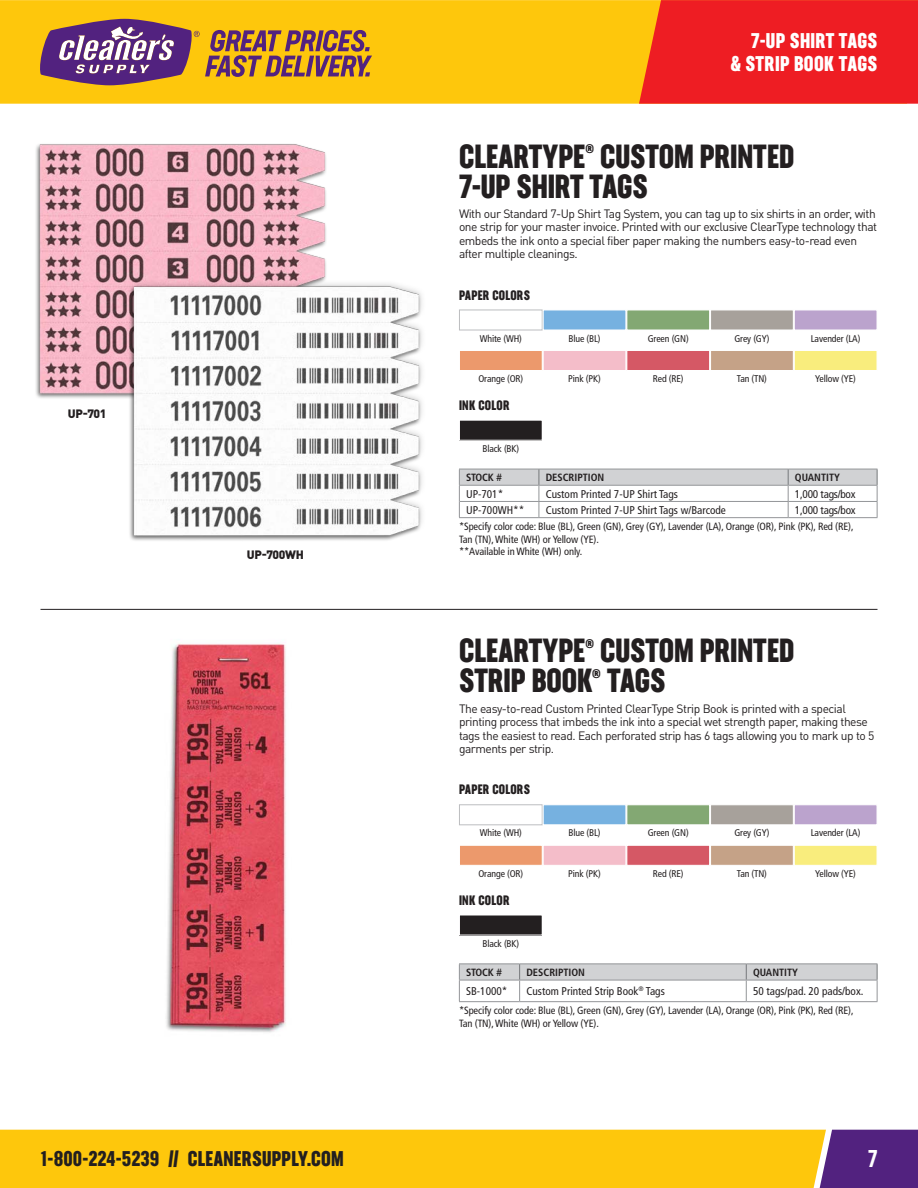
<style>
.page{position:relative;width:918px;height:1188px;background:#fff}
.page>*{position:absolute;margin:0;border:0;box-sizing:border-box;transform-origin:0 0}
.Feature_Headline{font:700 33px/30px "Neusa Next CS Compact";letter-spacing:-.005em;color:#231f20}
.t1{font:500 24px "Neusa Next CS Compact";color:#fff}
.t2{font:700 21px "Neusa Next CS Compact";letter-spacing:.01em;color:#231f20}
.t3{font:700 21px/22.5px "Neusa Next CS Compact";letter-spacing:.015em;color:#fff;text-align:right}
.Product_Name_Price_Box{font:700 13.5px "Neusa Next CS Compact";letter-spacing:.015em;color:#231f20}
.Feature_Headline-2{font:12px/13.5px "DINOT";letter-spacing:-.04em;color:#231f20}
.Product_Name_Price_Box-2{font:900 12px "DINOT";letter-spacing:-.03em;color:#231f20}
.Chart_Copy{font:condensed 11.25px "Frutiger LT Std";color:#231f20}
.Chart_Copy-2{font:condensed 11.25px "Frutiger LT Std";letter-spacing:-.02em;color:#231f20}
.Chart_Legal{font:condensed 10.5px/12.6px "Frutiger LT Std";letter-spacing:-.01em;color:#231f20}
.Chart_Header{font:700 condensed 10.5px "Frutiger LT Std";color:#231f20}
.Chart_Legal-2{font:condensed 9.75px "Frutiger LT Std";letter-spacing:-.01em;color:#231f20}
</style>
<div class="page">
<div style="left:0;top:0;width:639px;height:104px;background:#fec70c"></div>
<svg style="left:40px;top:19px;width:332px;height:66px;background:#ad7d52"></svg>
<div style="left:826px;top:1130px;width:92px;height:58px;background:#52227f"></div>
<div style="left:0;top:1130px;width:826px;height:58px;background:#fec70c"></div>
<div style="left:639px;top:0;width:279px;height:104px;background:#ee1d23"></div>
<svg style="left:459px;top:469px;width:419px;height:49px"></svg>
<hr style="left:788px;top:501px;width:89px;height:1px;background:#939598">
<hr style="left:788px;top:517px;width:89px;height:1px;background:#939598">
<hr style="left:459px;top:963px;width:61px;height:1px;background:#939598">
<hr style="left:520px;top:963px;width:226px;height:1px;background:#939598">
<hr style="left:746px;top:963px;width:131px;height:1px;background:#939598">
<svg style="left:459px;top:964px;width:419px;height:38px"></svg>
<hr style="left:746px;top:1001px;width:131px;height:1px;background:#939598">
<div style="left:459px;top:420px;width:83px;height:20px;background:#231f20"></div>
<div style="left:459px;top:309px;width:84px;height:21px;background:#fff;border:1px solid #bcbdc0"></div>
<div style="left:543px;top:309px;width:83px;height:21px;background:#76b1e0;border:1px solid #fff"></div>
<div style="left:626px;top:309px;width:84px;height:21px;background:#83a873;border:1px solid #fff"></div>
<div style="left:710px;top:309px;width:84px;height:21px;background:#a7a19b;border:1px solid #fff"></div>
<div style="left:794px;top:309px;width:83px;height:21px;background:#bba3cd;border:1px solid #fff"></div>
<div style="left:459px;top:350px;width:84px;height:21px;background:#ec996c;border:1px solid #fff"></div>
<div style="left:543px;top:350px;width:83px;height:21px;background:#f4bdc9;border:1px solid #fff"></div>
<div style="left:626px;top:350px;width:84px;height:21px;background:#d55865;border:1px solid #fff"></div>
<div style="left:710px;top:350px;width:84px;height:21px;background:#c5a287;border:1px solid #fff"></div>
<div style="left:794px;top:350px;width:83px;height:21px;background:#f9ed7d;border:1px solid #fff"></div>
<div style="left:459px;top:915px;width:83px;height:20px;background:#231f20"></div>
<div style="left:459px;top:804px;width:84px;height:21px;background:#fff;border:1px solid #bcbdc0"></div>
<div style="left:543px;top:804px;width:83px;height:21px;background:#76b1e0;border:1px solid #fff"></div>
<div style="left:626px;top:804px;width:84px;height:21px;background:#83a873;border:1px solid #fff"></div>
<div style="left:710px;top:804px;width:84px;height:21px;background:#a7a19b;border:1px solid #fff"></div>
<div style="left:794px;top:804px;width:83px;height:21px;background:#bba3cd;border:1px solid #fff"></div>
<div style="left:459px;top:845px;width:84px;height:21px;background:#ec996c;border:1px solid #fff"></div>
<div style="left:543px;top:845px;width:83px;height:21px;background:#f4bdc9;border:1px solid #fff"></div>
<div style="left:626px;top:845px;width:84px;height:21px;background:#d55865;border:1px solid #fff"></div>
<div style="left:710px;top:845px;width:84px;height:21px;background:#c5a287;border:1px solid #fff"></div>
<div style="left:794px;top:845px;width:83px;height:21px;background:#f9ed7d;border:1px solid #fff"></div>
<hr style="left:40px;top:609px;width:838px;height:1px;background:#231f20">
<img style="left:36px;top:144px;width:290px;height:254px">
<img style="left:110px;top:265px;width:312px;height:276px">
<img style="left:166px;top:642px;width:120px;height:391px">
<p class="t3" style="left:731px;top:29px;width:148px">7-UP SHIRT TAGS<br>&amp; STRIP BOOK TAGS</p>
<p class="Feature_Headline" style="left:459px;top:141px;width:337px">CLEARTYPE<sup>®</sup> CUSTOM PRINTED<br>7-UP SHIRT TAGS</p>
<p class="Feature_Headline-2" style="left:459px;top:207px;width:420px">With our Standard 7-Up Shirt Tag System, you can tag up to six shirts in an order, with one strip for your master invoice. Printed with our exclusive ClearType technology that embeds the ink onto a special fiber paper making the numbers easy-to-read even after multiple cleanings.</p>
<p class="Product_Name_Price_Box" style="left:459px;top:286px;width:72px">PAPER COLORS</p>
<p class="Product_Name_Price_Box-2" style="left:68px;top:405px;width:40px">UP-701</p>
<p class="Product_Name_Price_Box-2" style="left:247px;top:547px;width:59px">UP-700WH</p>
<p class="Chart_Legal-2" style="left:480px;top:333px;width:44px">White (WH)</p>
<p class="Chart_Legal-2" style="left:568px;top:333px;width:34px">Blue (BL)</p>
<p class="Chart_Legal-2" style="left:648px;top:333px;width:43px">Green (GN)</p>
<p class="Chart_Legal-2" style="left:734px;top:333px;width:37px">Grey (GY)</p>
<p class="Chart_Legal-2" style="left:811px;top:333px;width:51px">Lavender (LA)</p>
<p class="Chart_Legal-2" style="left:478px;top:373px;width:46px">Orange (OR)</p>
<p class="Chart_Legal-2" style="left:568px;top:373px;width:34px">Pink (PK)</p>
<p class="Chart_Legal-2" style="left:653px;top:373px;width:32px">Red (RE)</p>
<p class="Chart_Legal-2" style="left:737px;top:373px;width:32px">Tan (TN)</p>
<p class="Chart_Legal-2" style="left:815px;top:373px;width:42px">Yellow (YE)</p>
<p class="Product_Name_Price_Box" style="left:459px;top:397px;width:52px">INK COLOR</p>
<p class="Chart_Legal-2" style="left:482px;top:443px;width:38px">Black (BK)</p>
<p class="Chart_Header" style="left:466px;top:471px;width:37px">STOCK #</p>
<p class="Chart_Header" style="left:546px;top:471px;width:60px">DESCRIPTION</p>
<p class="Chart_Header" style="left:795px;top:471px;width:47px">QUANTITY</p>
<p class="Chart_Copy" style="left:466px;top:487px;width:39px">UP-701*</p>
<p class="Chart_Copy" style="left:546px;top:487px;width:134px">Custom Printed 7-UP Shirt Tags</p>
<p class="Chart_Copy-2" style="left:795px;top:487px;width:62px">1,000 tags/box</p>
<p class="Chart_Copy" style="left:466px;top:503px;width:60px">UP-700WH**</p>
<p class="Chart_Copy" style="left:546px;top:503px;width:182px">Custom Printed 7-UP Shirt Tags w/Barcode</p>
<p class="Chart_Copy-2" style="left:795px;top:503px;width:62px">1,000 tags/box</p>
<p class="Chart_Legal" style="left:459px;top:520px;width:396px">*Specify color code: Blue (BL), Green (GN), Grey (GY), Lavender (LA), Orange (OR), Pink (PK), Red (RE),<br>Tan (TN), White (WH) or Yellow (YE).</p>
<p class="Chart_Legal" style="left:459px;top:546px;width:125px">**Available in White (WH) only.</p>
<p class="Feature_Headline" style="left:459px;top:635px;width:337px">CLEARTYPE<sup>®</sup> CUSTOM PRINTED<br>STRIP BOOK<sup>®</sup> TAGS</p>
<p class="Feature_Headline-2" style="left:459px;top:701px;width:417px">The easy-to-read Custom Printed ClearType Strip Book is printed with a special printing process that imbeds the ink into a special wet strength paper, making these tags the easiest to read. Each perforated strip has 6 tags allowing you to mark up to 5 garments per strip.</p>
<p class="Product_Name_Price_Box" style="left:459px;top:781px;width:72px">PAPER COLORS</p>
<p class="Chart_Legal-2" style="left:480px;top:827px;width:44px">White (WH)</p>
<p class="Chart_Legal-2" style="left:568px;top:827px;width:34px">Blue (BL)</p>
<p class="Chart_Legal-2" style="left:648px;top:827px;width:43px">Green (GN)</p>
<p class="Chart_Legal-2" style="left:734px;top:827px;width:37px">Grey (GY)</p>
<p class="Chart_Legal-2" style="left:811px;top:827px;width:51px">Lavender (LA)</p>
<p class="Chart_Legal-2" style="left:478px;top:868px;width:46px">Orange (OR)</p>
<p class="Chart_Legal-2" style="left:568px;top:868px;width:34px">Pink (PK)</p>
<p class="Chart_Legal-2" style="left:653px;top:868px;width:32px">Red (RE)</p>
<p class="Chart_Legal-2" style="left:737px;top:868px;width:32px">Tan (TN)</p>
<p class="Chart_Legal-2" style="left:815px;top:868px;width:42px">Yellow (YE)</p>
<p class="Product_Name_Price_Box" style="left:459px;top:891px;width:52px">INK COLOR</p>
<p class="Chart_Legal-2" style="left:482px;top:938px;width:38px">Black (BK)</p>
<p class="Chart_Header" style="left:466px;top:966px;width:37px">STOCK #</p>
<p class="Chart_Header" style="left:526px;top:966px;width:60px">DESCRIPTION</p>
<p class="Chart_Header" style="left:753px;top:966px;width:47px">QUANTITY</p>
<p class="Chart_Copy" style="left:466px;top:985px;width:43px">SB-1000*</p>
<p class="Chart_Copy" style="left:526px;top:985px;width:140px">Custom Printed Strip Book<sup>®</sup> Tags</p>
<p class="Chart_Copy" style="left:753px;top:985px;width:112px">50 tags/pad. 20 pads/box.</p>
<p class="Chart_Legal" style="left:459px;top:1004px;width:396px">*Specify color code: Blue (BL), Green (GN), Grey (GY), Lavender (LA), Orange (OR), Pink (PK), Red (RE),<br>Tan (TN), White (WH) or Yellow (YE).</p>
<p class="t2" style="left:40px;top:1146px;width:305px">1-800-224-5239 // CLEANERSUPPLY.COM</p>
<p class="t1" style="left:868px;top:1144px;width:11px">7</p>
</div>
